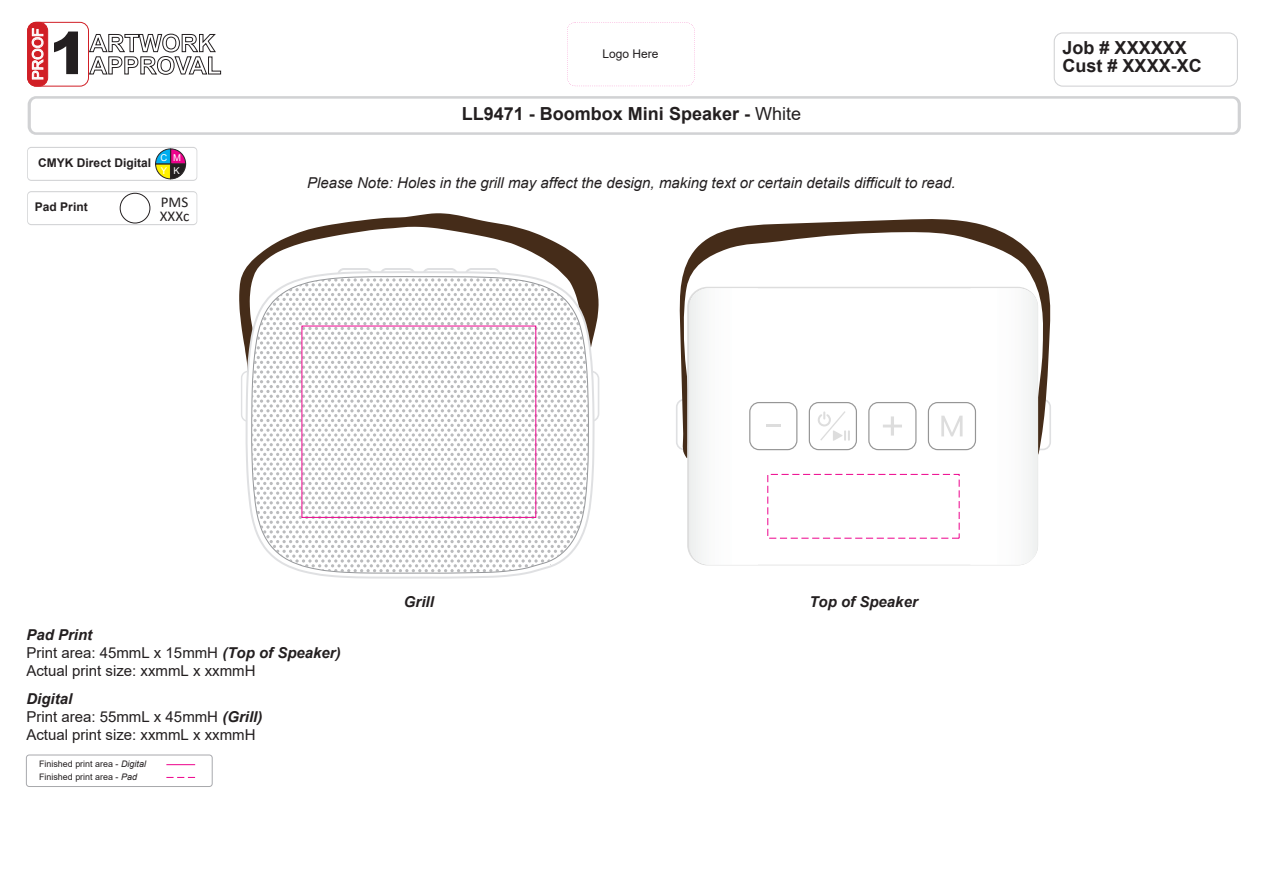
<style>
.page{position:relative;width:1263px;height:893px;background:#fff}
.page>*{position:absolute;margin:0;border:0;box-sizing:border-box;transform-origin:0 0}
.t1{font:900 58.5px "Arial";color:#231f20}
.t2{font:700 18px/18px "Arial";color:#231f20}
.t3{font:15px/18px "Arial";color:#231f20}
.t4{font:italic 15px "Arial";color:#231f20}
.t5{font:italic 700 15px "Arial";color:#231f20}
.t6{font:15px/13.6px "Calibri";color:#231f20}
.t7{font:14.7px "Arial";color:#fff}
.t8{font:700 12px "Arial";color:#231f20}
.t9{font:12px "Arial";color:#231f20}
.t10{font:9.45px/12.9px "Arial";color:#fff}
.t11{font:9px/12.8px "Arial";color:#231f20}
.s1{font-weight:400}
.s2{font-weight:700;font-style:italic}
.s3{font-style:italic}
</style>
<div class="page">
<svg style="left:239px;top:213px;width:360px;height:136px"></svg>
<svg style="left:241px;top:372px;width:4px;height:49px"></svg>
<svg style="left:595px;top:372px;width:5px;height:49px"></svg>
<svg style="left:245px;top:270px;width:350px;height:309px"></svg>
<svg style="left:251px;top:276px;width:338px;height:298px"></svg>
<svg style="left:680px;top:219px;width:369px;height:69px"></svg>
<svg style="left:758px;top:402px;width:212px;height:163px"></svg>
<svg style="left:970px;top:288px;width:81px;height:277px"></svg>
<svg style="left:676px;top:288px;width:82px;height:277px"></svg>
<div style="left:750px;top:403px;width:47px;height:47px;background:#fff;border-radius:9px"></div>
<div style="left:749px;top:402px;width:48px;height:48px;border:1px solid #969696;border-radius:9px"></div>
<div style="left:809px;top:403px;width:47px;height:47px;background:#fff;border-radius:9px"></div>
<div style="left:809px;top:402px;width:48px;height:48px;border:1px solid #969696;border-radius:9px"></div>
<div style="left:869px;top:403px;width:47px;height:47px;background:#fff;border-radius:9px"></div>
<div style="left:868px;top:402px;width:48px;height:48px;border:1px solid #969696;border-radius:9px"></div>
<div style="left:928px;top:403px;width:47px;height:47px;background:#fff;border-radius:9px"></div>
<div style="left:928px;top:402px;width:48px;height:48px;border:1px solid #969696;border-radius:9px"></div>
<svg style="left:883px;top:416px;width:19px;height:20px"></svg>
<svg style="left:766px;top:425px;width:15px;height:2px"></svg>
<svg style="left:941px;top:416px;width:21px;height:20px"></svg>
<svg style="left:818px;top:411px;width:32px;height:30px"></svg>
<div style="left:302px;top:326px;width:234px;height:192px;border:1px solid #ed028c"></div>
<svg style="left:28px;top:96px;width:1213px;height:39px"></svg>
<svg style="left:89px;top:33px;width:132px;height:42px"></svg>
<div style="left:27px;top:22px;width:62px;height:65px;border:1px solid #d11f26;border-radius:9px"></div>
<div style="left:28px;top:22px;width:20px;height:64px;background:#d11f26;border-radius:9px"></div>
<div style="left:27px;top:22px;width:21px;height:65px;border:1px solid #d11f26;border-radius:9px"></div>
<svg style="left:32px;top:28px;width:12px;height:52px"></svg>
<div style="left:1054px;top:32px;width:184px;height:55px;border:1px solid #d1d2d4;border-radius:9px"></div>
<svg style="left:567px;top:22px;width:127px;height:64px"></svg>
<svg style="left:27px;top:147px;width:170px;height:34px"></svg>
<svg style="left:27px;top:191px;width:170px;height:34px"></svg>
<div style="left:120px;top:193px;width:30px;height:30px;border:1px solid #231f20;border-radius:50%"></div>
<svg style="left:26px;top:754px;width:187px;height:33px"></svg>
<hr style="left:59px;top:841px;width:101px;height:1px;background:#1f1d1e">
<hr style="left:94px;top:859px;width:64px;height:2px;background:#1f1d1e">
<hr style="left:60px;top:877px;width:100px;height:2px;background:#1f1d1e">
<p class="t7" style="left:28px;top:80px;width:54px;rotate:-90deg">PROOF</p>
<h1 class="t1" style="left:49px;top:11px;width:41px">1</h1>
<p class="t2" style="left:1062px;top:39px;width:141px">Job # XXXXXX<br>Cust # XXXX-XC</p>
<p class="t9" style="left:603px;top:46px;width:58px">Logo Here</p>
<p class="t8" style="left:38px;top:154px;width:114px">CMYK Direct Digital</p>
<p class="t10" style="left:161px;top:151px;width:22px">C M<br>Y K</p>
<p class="t8" style="left:35px;top:199px;width:54px">Pad Print</p>
<p class="t6" style="left:160px;top:195px;width:31px">PMS<br>XXXc</p>
<p class="t2" style="left:462px;top:105px;width:341px">LL9471 - Boombox Mini Speaker - <span class="s1">White</span></p>
<p class="t4" style="left:307px;top:173px;width:650px">Please Note: Holes in the grill may affect the design, making text or certain details difficult to read.</p>
<p class="t5" style="left:404px;top:592px;width:32px">Grill</p>
<p class="t5" style="left:809px;top:592px;width:110px">Top of Speaker</p>
<p class="t3" style="left:26px;top:626px;width:316px"><span class="s2">Pad Print<br></span>Print area: 45mmL x 15mmH <span class="s2">(Top of Speaker)<br></span>Actual print size: xxmmL x xxmmH</p>
<p class="t3" style="left:26px;top:689px;width:237px"><span class="s2">Digital<br></span>Print area: 55mmL x 45mmH <span class="s2">(Grill)<br></span>Actual print size: xxmmL x xxmmH</p>
<p class="t11" style="left:39px;top:757px;width:108px">Finished print area - <span class="s3">Digital<br></span>Finished print area - <span class="s3">Pad</span></p>
</div>
